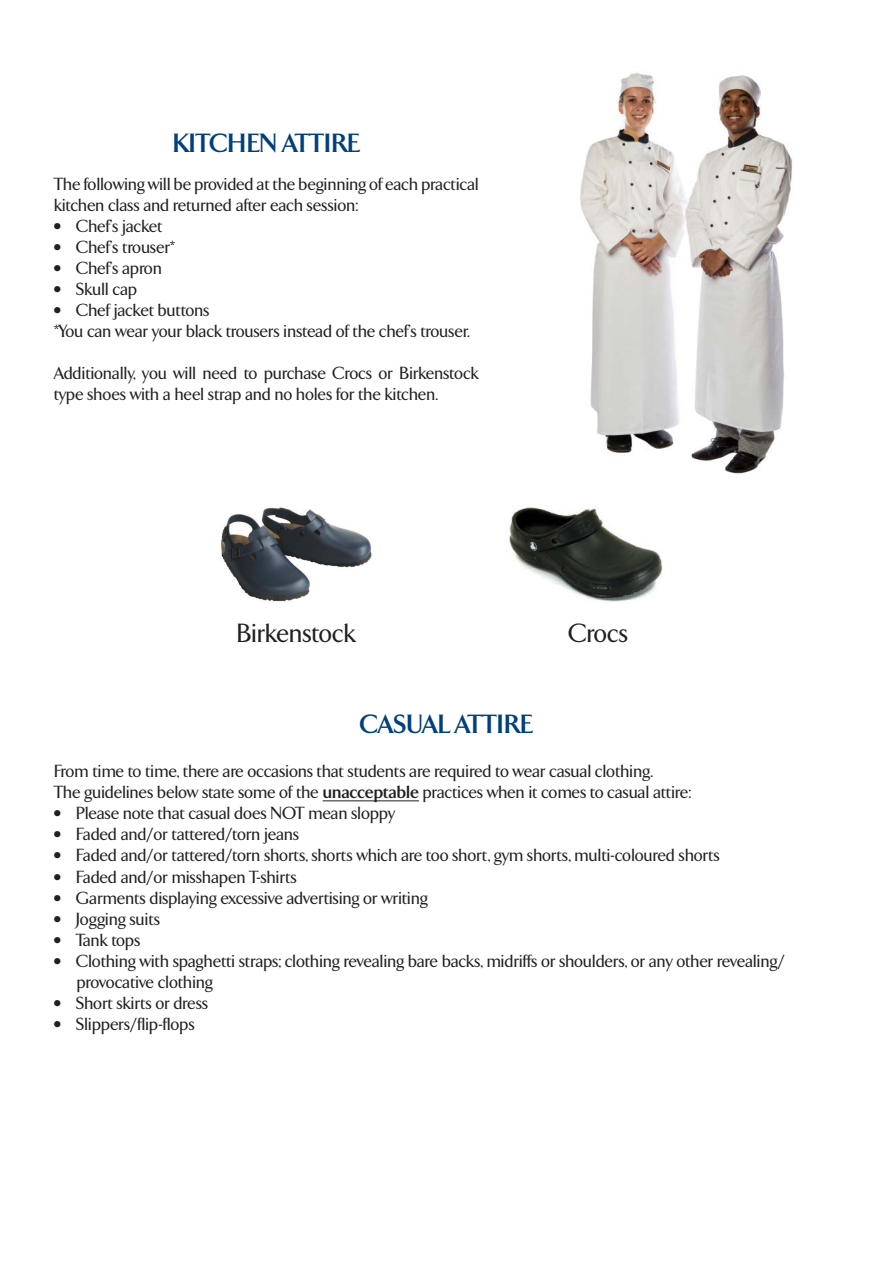
<style>
.page{position:relative;width:893px;height:1263px;background:#fff}
.page>*{position:absolute;margin:0;border:0;box-sizing:border-box;transform-origin:0 0}
.t1{font:700 27px "TF Arrow";color:#00407c}
.t2{font:500 27px "TF Arrow";color:#231f20}
.t3{font:500 18px/21px "TF Arrow";color:#231f20}
.s1{font-weight:700}
</style>
<div class="page">
<img style="left:580px;top:73px;width:213px;height:401px">
<hr style="left:323px;top:800px;width:96px;height:1px;background:#231f20">
<img style="left:221px;top:507px;width:151px;height:95px">
<img style="left:506px;top:506px;width:157px;height:96px">
<h1 class="t1" style="left:173px;top:128px;width:189px">KITCHEN ATTIRE</h1>
<p class="t3" style="left:54px;top:174px;width:426px">The following will be provided at the beginning of each practical kitchen class and returned after each session:</p>
<p class="t3" style="left:54px;top:216px;width:110px">• Chef’s jacket</p>
<p class="t3" style="left:54px;top:237px;width:123px">• Chef’s trouser*</p>
<p class="t3" style="left:54px;top:258px;width:109px">• Chef’s apron</p>
<p class="t3" style="left:54px;top:279px;width:85px">• Skull cap</p>
<p class="t3" style="left:54px;top:300px;width:417px">• Chef jacket buttons<br>*You can wear your black trousers instead of the chef’s trouser.</p>
<p class="t3" style="left:54px;top:363px;width:426px">Additionally, you will need to purchase Crocs or Birkenstock type shoes with a heel strap and no holes for the kitchen.</p>
<h1 class="t2" style="left:237px;top:619px;width:121px">Birkenstock</h1>
<h1 class="t2" style="left:568px;top:619px;width:61px">Crocs</h1>
<h1 class="t1" style="left:360px;top:709px;width:174px">CASUAL ATTIRE</h1>
<p class="t3" style="left:54px;top:761px;width:639px">From time to time, there are occasions that students are required to wear casual clothing.<br>The guidelines below state some of the <span class="s1">unacceptable</span> practices when it comes to casual attire:</p>
<p class="t3" style="left:54px;top:803px;width:343px">• Please note that casual does NOT mean sloppy</p>
<p class="t3" style="left:54px;top:824px;width:247px">• Faded and/or tattered/torn jeans</p>
<p class="t3" style="left:54px;top:845px;width:667px">• Faded and/or tattered/torn shorts, shorts which are too short, gym shorts, multi-coloured shorts</p>
<p class="t3" style="left:54px;top:866px;width:244px">• Faded and/or misshapen T-shirts</p>
<p class="t3" style="left:54px;top:887px;width:375px">• Garments displaying excessive advertising or writing</p>
<p class="t3" style="left:54px;top:908px;width:108px">• Jogging suits</p>
<p class="t3" style="left:54px;top:929px;width:88px">• Tank tops</p>
<p class="t3" style="left:77px;top:950px;width:709px;text-indent:-23px">• Clothing with spaghetti straps; clothing revealing bare backs, midriffs or shoulders, or any other revealing/ provocative clothing</p>
<p class="t3" style="left:54px;top:992px;width:156px">• Short skirts or dress</p>
<p class="t3" style="left:54px;top:1013px;width:142px">• Slippers/flip-flops</p>
</div>
